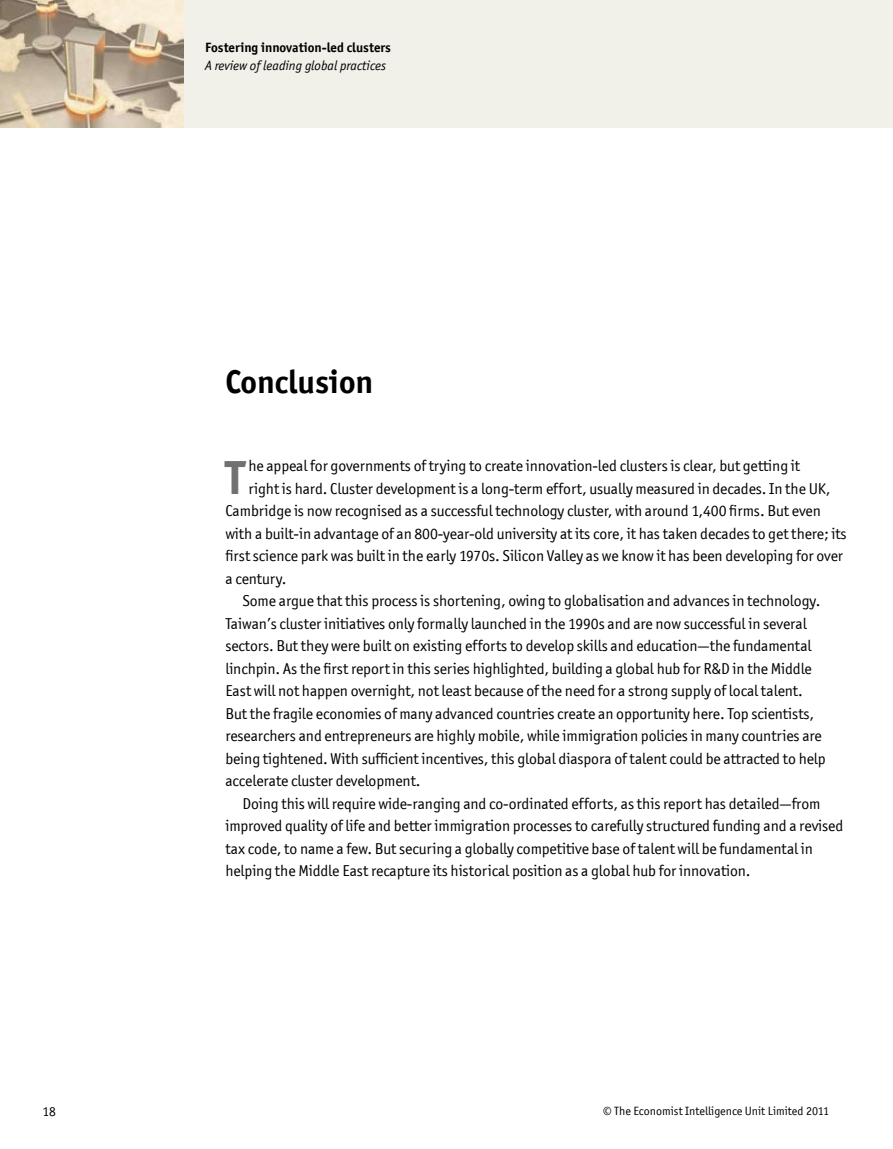
<style>
.page{position:relative;width:893px;height:1149px;background:#fff}
.page>*{position:absolute;margin:0;border:0;box-sizing:border-box;transform-origin:0 0}
.t1{font:700 47.85px "Officina San ITC";color:#707173}
.t2{font:700 33px "Officina San ITC";color:#000}
.t3{font:15.75px "Officina San ITC";letter-spacing:-.005em;color:#000}
.t4{font:700 13.5px "Officina San ITC";color:#000}
.t5{font:italic 13.5px "Officina San ITC";color:#000}
.t6{font:13.5px "Officina San ITC";color:#000}
.t7{font:12px "Officina San ITC";color:#000}
</style>
<div class="page">
<div style="left:0;top:0;width:893px;height:128px;background:#f1f0e9"></div>
<img style="left:0;top:0;width:183px;height:128px">
<p class="t4" style="left:205px;top:39px;width:187px">Fostering innovation-led clusters</p>
<p class="t5" style="left:205px;top:58px;width:183px">A review of leading global practices</p>
<h2 class="t2" style="left:225px;top:361px;width:149px">Conclusion</h2>
<h1 class="t1" style="left:225px;top:447px;width:21px">T</h1>
<p class="t3" style="left:248px;top:456px;width:553px">he appeal for governments of trying to create innovation-led clusters is clear, but getting it</p>
<p class="t3" style="left:248px;top:479px;width:584px">right is hard. Cluster development is a long-term effort, usually measured in decades. In the UK,</p>
<p class="t3" style="left:225px;top:501px;width:597px">Cambridge is now recognised as a successful technology cluster, with around 1,400 firms. But even</p>
<p class="t3" style="left:225px;top:524px;width:623px">with a built-in advantage of an 800-year-old university at its core, it has taken decades to get there; its</p>
<p class="t3" style="left:225px;top:546px;width:619px">first science park was built in the early 1970s. Silicon Valley as we know it has been developing for over</p>
<p class="t3" style="left:225px;top:569px;width:63px">a century.</p>
<p class="t3" style="left:242px;top:591px;width:579px">Some argue that this process is shortening, owing to globalisation and advances in technology.</p>
<p class="t3" style="left:225px;top:614px;width:583px">Taiwan’s cluster initiatives only formally launched in the 1990s and are now successful in several</p>
<p class="t3" style="left:225px;top:636px;width:588px">sectors. But they were built on existing efforts to develop skills and education—the fundamental</p>
<p class="t3" style="left:225px;top:659px;width:588px">linchpin. As the first report in this series highlighted, building a global hub for R&amp;D in the Middle</p>
<p class="t3" style="left:225px;top:681px;width:579px">East will not happen overnight, not least because of the need for a strong supply of local talent.</p>
<p class="t3" style="left:225px;top:704px;width:590px">But the fragile economies of many advanced countries create an opportunity here. Top scientists,</p>
<p class="t3" style="left:225px;top:726px;width:598px">researchers and entrepreneurs are highly mobile, while immigration policies in many countries are</p>
<p class="t3" style="left:225px;top:749px;width:602px">being tightened. With sufficient incentives, this global diaspora of talent could be attracted to help</p>
<p class="t3" style="left:225px;top:771px;width:197px">accelerate cluster development.</p>
<p class="t3" style="left:242px;top:794px;width:580px">Doing this will require wide-ranging and co-ordinated efforts, as this report has detailed—from</p>
<p class="t3" style="left:225px;top:816px;width:619px">improved quality of life and better immigration processes to carefully structured funding and a revised</p>
<p class="t3" style="left:225px;top:839px;width:589px">tax code, to name a few. But securing a globally competitive base of talent will be fundamental in</p>
<p class="t3" style="left:225px;top:861px;width:527px">helping the Middle East recapture its historical position as a global hub for innovation.</p>
<p class="t6" style="left:43px;top:1103px;width:15px">18</p>
<p class="t7" style="left:603px;top:1103px;width:227px">© The Economist Intelligence Unit Limited 2011</p>
</div>
